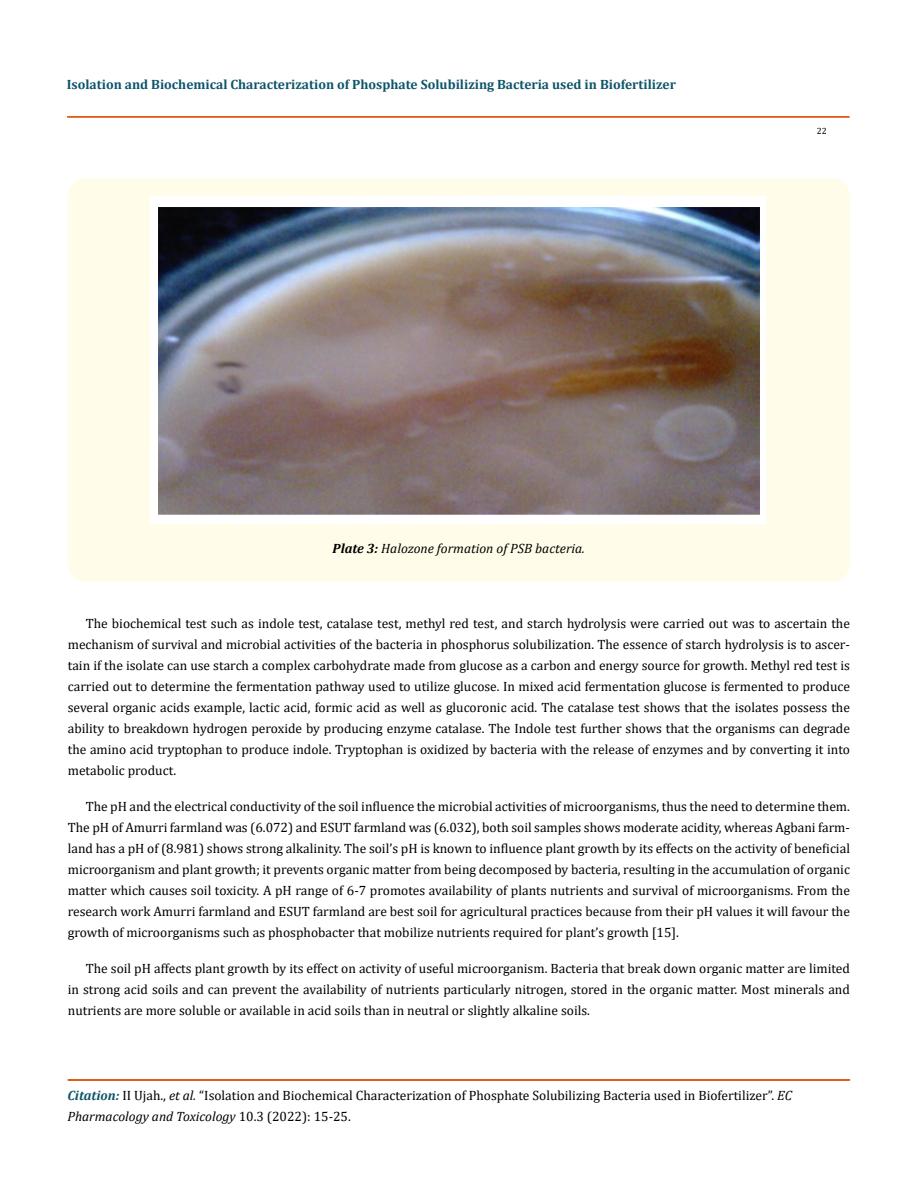
<style>
.page{position:relative;width:917px;height:1188px;background:#fff}
.page>*{position:absolute;margin:0;border:0;box-sizing:border-box;transform-origin:0 0}
.t1{font:13.5px/21px "Cambria";color:#000;text-align:justify}
.t2{font:700 13.5px "Cambria";color:#0e546a}
.t3{font:italic 13.5px "Cambria";color:#000}
.t4{font:9px "Cambria";color:#000}
.s1{font-weight:700}
.s2{font-weight:700;font-style:italic;color:#0e546a}
.s3{font-style:italic}
</style>
<div class="page">
<div style="left:67px;top:117px;width:782px;height:1px;border:1px solid #e05d1a"></div>
<div style="left:68px;top:1080px;width:781px;height:1px;border:1px solid #e05d1a"></div>
<div style="left:68px;top:178px;width:782px;height:404px;background:#fffde9;border-radius:18px"></div>
<img style="left:150px;top:196px;width:615px;height:328px">
<p class="t2" style="left:67px;top:75px;width:610px">Isolation and Biochemical Characterization of Phosphate Solubilizing Bacteria used in Biofertilizer</p>
<p class="t4" style="left:816px;top:126px;width:11px">22</p>
<p class="t3" style="left:332px;top:539px;width:254px"><span class="s1">Plate 3:</span> Halozone formation of PSB bacteria.</p>
<p class="t1" style="left:68px;top:613px;width:783px;text-indent:18px">The biochemical test such as indole test, catalase test, methyl red test, and starch hydrolysis were carried out was to ascertain the mechanism of survival and microbial activities of the bacteria in phosphorus solubilization. The essence of starch hydrolysis is to ascer&shy;tain if the isolate can use starch a complex carbohydrate made from glucose as a carbon and energy source for growth. Methyl red test is carried out to determine the fermentation pathway used to utilize glucose. In mixed acid fermentation glucose is fermented to produce several organic acids example, lactic acid, formic acid as well as glucoronic acid. The catalase test shows that the isolates possess the ability to breakdown hydrogen peroxide by producing enzyme catalase. The Indole test further shows that the organisms can degrade the amino acid tryptophan to produce indole. Tryptophan is oxidized by bacteria with the release of enzymes and by converting it into metabolic product.</p>
<p class="t1" style="left:68px;top:796px;width:783px;text-indent:18px">The pH and the electrical conductivity of the soil influence the microbial activities of microorganisms, thus the need to determine them.<br>The pH of Amurri farmland was (6.072) and ESUT farmland was (6.032), both soil samples shows moderate acidity, whereas Agbani farm&shy;land has a pH of (8.981) shows strong alkalinity. The soil’s pH is known to influence plant growth by its effects on the activity of beneficial microorganism and plant growth; it prevents organic matter from being decomposed by bacteria, resulting in the accumulation of organic matter which causes soil toxicity. A pH range of 6-7 promotes availability of plants nutrients and survival of microorganisms. From the research work Amurri farmland and ESUT farmland are best soil for agricultural practices because from their pH values it will favour the growth of microorganisms such as phosphobacter that mobilize nutrients required for plant’s growth [15].</p>
<p class="t1" style="left:68px;top:958px;width:783px;text-indent:18px">The soil pH affects plant growth by its effect on activity of useful microorganism. Bacteria that break down organic matter are limited in strong acid soils and can prevent the availability of nutrients particularly nitrogen, stored in the organic matter. Most minerals and nutrients are more soluble or available in acid soils than in neutral or slightly alkaline soils.</p>
<p class="t1" style="left:67px;top:1085px;width:726px"><span class="s2">Citation:</span> II Ujah., <span class="s3">et al.</span> “Isolation and Biochemical Characterization of Phosphate Solubilizing Bacteria used in Biofertilizer”. <span class="s3">EC<br>Pharmacology and Toxicology</span> 10.3 (2022): 15-25.</p>
</div>
